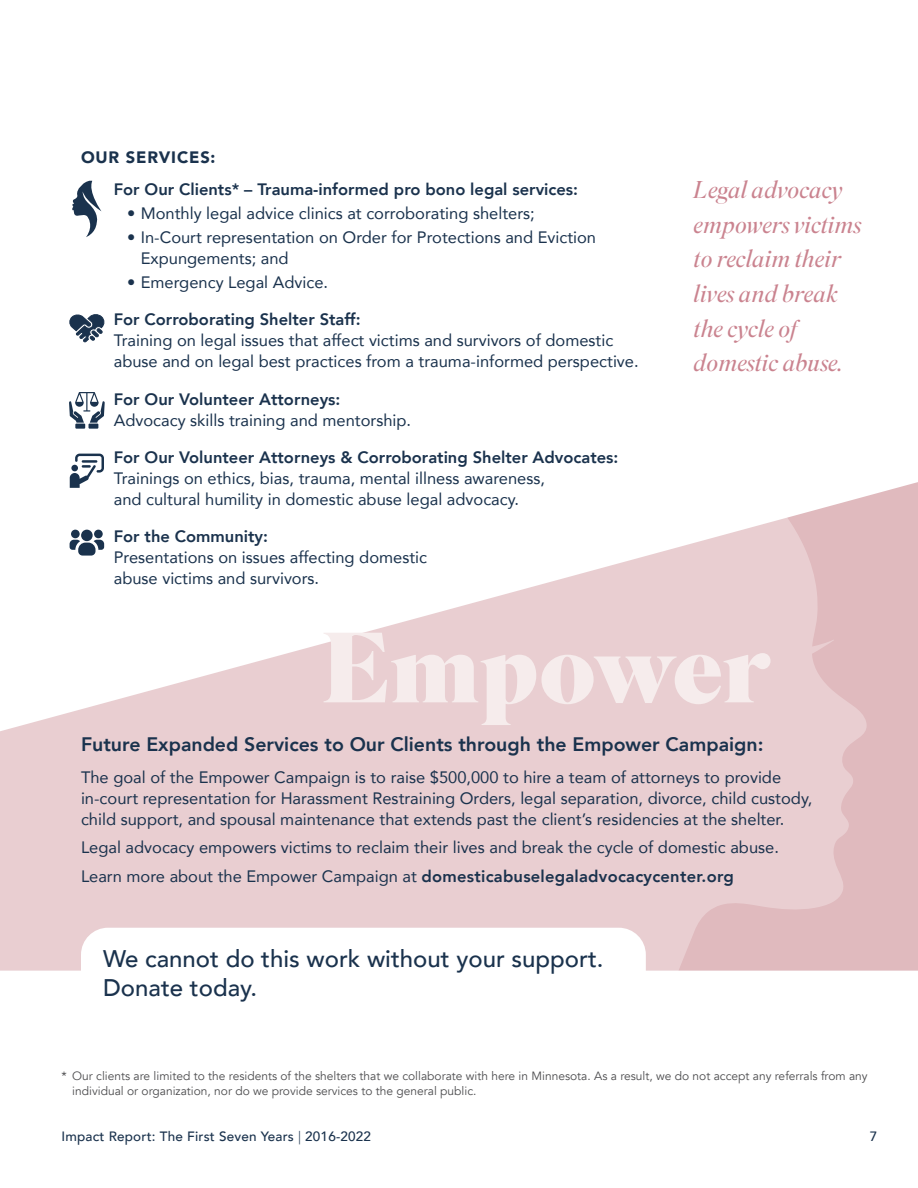
<style>
.page{position:relative;width:918px;height:1188px;background:#fff}
.page>*{position:absolute;margin:0;border:0;box-sizing:border-box;transform-origin:0 0}
.t1{font:900 99.45px "Superior Title";color:#f6ecec}
.t2{font:italic 300 24.3px/34.7px "Superior Title";color:#ca838f}
.sub{font:500 24px "Avenir";color:#1a324d}
.text{font:800 19.5px "Avenir";color:#1a324d}
.text-2{font:16.5px/21px "Avenir";color:#1a324d}
.text-3{font:800 16.5px "Avenir";color:#1a324d}
.subhead{font:900 16.5px "Avenir";letter-spacing:.05em;color:#1a324d}
.t3{font:500 13.5px "Avenir";letter-spacing:.015em;color:#1a324d}
.body{font:12px/14.4px "Avenir";color:#4d4d4f}
.s1{font-weight:800}
.s2{font-weight:400}
.s3{font-weight:300}
</style>
<div class="page">
<svg style="left:69px;top:482px;width:849px;height:489px"></svg>
<svg style="left:0;top:514px;width:867px;height:457px;fill:#e9ced1"></svg>
<svg style="left:72px;top:180px;width:30px;height:57px"></svg>
<div style="left:71px;top:530px;width:9px;height:8px;background:#1a324d;border-radius:50%"></div>
<div style="left:94px;top:530px;width:9px;height:8px;background:#1a324d;border-radius:50%"></div>
<div style="left:81px;top:530px;width:12px;height:11px;background:#1a324d;border-radius:50%"></div>
<svg style="left:70px;top:540px;width:34px;height:16px"></svg>
<svg style="left:69px;top:392px;width:36px;height:37px"></svg>
<svg style="left:69px;top:314px;width:36px;height:29px"></svg>
<svg style="left:70px;top:454px;width:34px;height:34px"></svg>
<p class="subhead" style="left:81px;top:143px;width:136px">OUR SERVICES:</p>
<p class="text-3" style="left:114px;top:176px;width:466px">For Our Clients* – Trauma-informed pro bono legal services:</p>
<p class="text-2" style="left:127px;top:202px;width:409px">• Monthly legal advice clinics at corroborating shelters;</p>
<p class="text-2" style="left:141px;top:226px;width:457px;text-indent:-14px">• In-Court representation on Order for Protections and Eviction<br>Expungements; and</p>
<p class="text-2" style="left:127px;top:272px;width:202px">• Emergency Legal Advice.</p>
<p class="text-2" style="left:114px;top:309px;width:526px"><span class="s1">For Corroborating Shelter Staff:<br></span>Training on legal issues that affect victims and survivors of domestic abuse and on legal best practices from a trauma-informed perspective.</p>
<p class="text-2" style="left:114px;top:388px;width:299px"><span class="s1">For Our Volunteer Attorneys:<br></span>Advocacy skills training and mentorship.</p>
<p class="text-2" style="left:114px;top:446px;width:506px"><span class="s1">For Our Volunteer Attorneys &amp; Corroborating Shelter Advocates:<br></span>Trainings on ethics, bias, trauma, mental illness awareness,<br>and cultural humility in domestic abuse legal advocacy.</p>
<p class="text-2" style="left:114px;top:525px;width:315px"><span class="s1">For the Community:<br></span>Presentations on issues affecting domestic abuse victims and survivors.</p>
<p class="t2" style="left:694px;top:175px;width:169px">Legal advocacy empowers victims to reclaim their lives and break the cycle of domestic abuse.</p>
<p class="t1" style="left:322px;top:605px;width:452px">Empower</p>
<p class="text" style="left:81px;top:729px;width:684px">Future Expanded Services to Our Clients through the Empower Campaign:</p>
<p class="text-2" style="left:81px;top:766px;width:733px">The goal of the Empower Campaign is to raise $500,000 to hire a team of attorneys to provide in-court representation for Harassment Restraining Orders, legal separation, divorce, child custody, child support, and spousal maintenance that extends past the client’s residencies at the shelter.</p>
<p class="text-2" style="left:81px;top:837px;width:700px">Legal advocacy empowers victims to reclaim their lives and break the cycle of domestic abuse.</p>
<p class="text-3" style="left:81px;top:863px;width:654px"><span class="s2">Learn more about the Empower Campaign at</span> domesticabuselegaladvocacycenter.org</p>
<p class="sub" style="left:103px;top:938px;width:502px">We cannot do this work without your support.</p>
<p class="sub" style="left:103px;top:967px;width:155px">Donate today.</p>
<p class="body" style="left:72px;top:1069px;width:797px;text-indent:-11px">* Our clients are limited to the residents of the shelters that we collaborate with here in Minnesota. As a result, we do not accept any referrals from any individual or organization, nor do we provide services to the general public.</p>
<p class="t3" style="left:62px;top:1125px;width:311px">Impact Report: The First Seven Years <span class="s3">|</span> 2016-2022</p>
<p class="t3" style="left:870px;top:1125px;width:9px">7</p>
</div>
